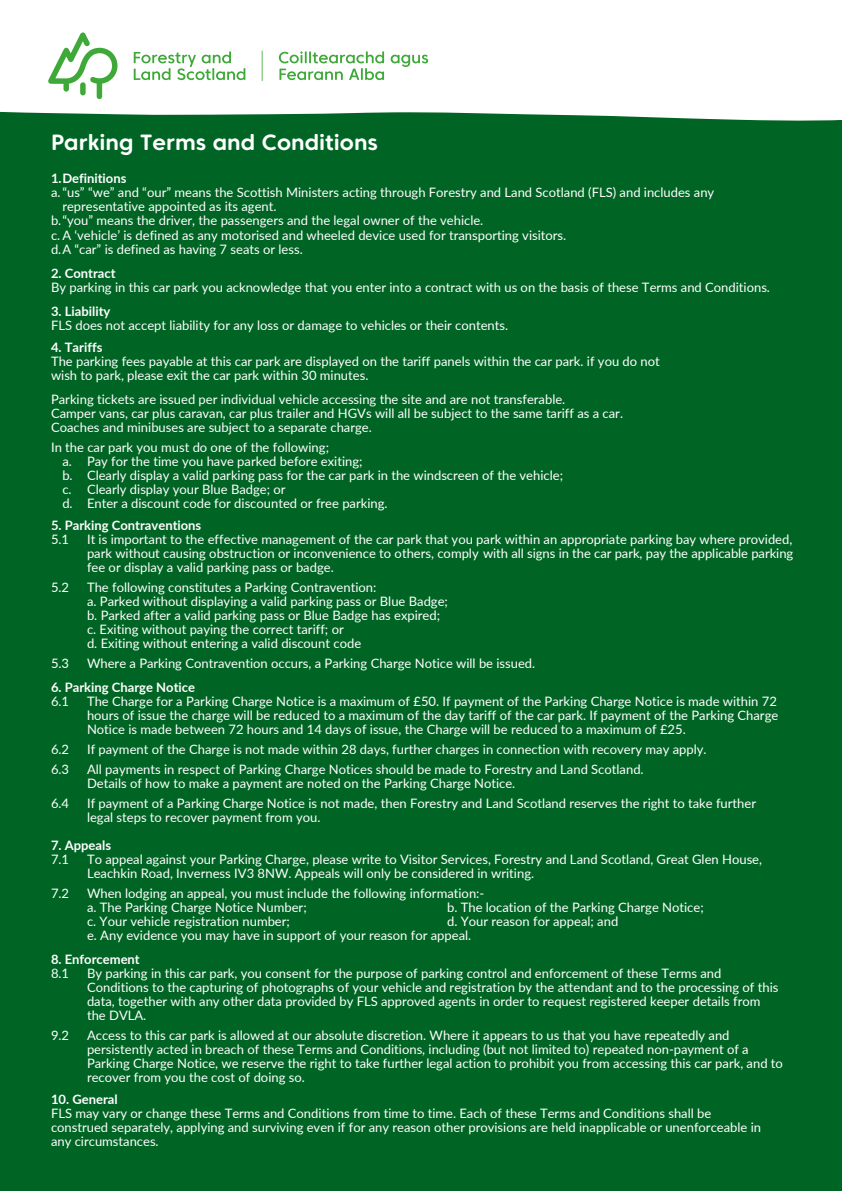
<style>
.page{position:relative;width:842px;height:1191px;background:#fff}
.page>*{position:absolute;margin:0;border:0;box-sizing:border-box;transform-origin:0 0}
.FLS-bodycopy{font:700 22px "Core Sans CR 65";color:#fff}
.FLS-bodycopy-2{font:13px/14px "Lato";color:#fff}
.FLS-bodycopy-3{font:700 13px "Lato";color:#fff}
</style>
<div class="page">
<div style="left:0;top:9px;width:842px;height:1182px;background:#006524"></div>
<div style="left:0;top:9px;width:842px;height:112px;background:#fff"></div>
<svg style="left:134px;top:51px;width:111px;height:29px;background:#cde8cb"></svg>
<svg style="left:391px;top:55px;width:37px;height:12px"></svg>
<svg style="left:279px;top:51px;width:105px;height:29px;background:#c7e6c6"></svg>
<svg style="left:48px;top:32px;width:70px;height:67px;background:#cae7c8"></svg>
<hr style="left:262px;top:51px;width:1px;height:30px;background:#3ea938">
<p class="FLS-bodycopy" style="left:51px;top:129px;width:328px">Parking Terms and Conditions</p>
<p class="FLS-bodycopy-3" style="left:51px;top:169px;width:77px">1.Definitions</p>
<p class="FLS-bodycopy-2" style="left:62px;top:185px;width:653px;text-indent:-11px">a.“us” “we” and “our” means the Scottish Ministers acting through Forestry and Land Scotland (FLS) and includes any representative appointed as its agent.</p>
<p class="FLS-bodycopy-2" style="left:51px;top:213px;width:434px">b.“you” means the driver, the passengers and the legal owner of the vehicle.</p>
<p class="FLS-bodycopy-2" style="left:51px;top:227px;width:517px">c. A ‘vehicle’ is defined as any motorised and wheeled device used for transporting visitors.</p>
<p class="FLS-bodycopy-2" style="left:51px;top:241px;width:253px">d.A “car” is defined as having 7 seats or less.</p>
<p class="FLS-bodycopy-3" style="left:51px;top:263px;width:66px">2. Contract</p>
<p class="FLS-bodycopy-2" style="left:51px;top:279px;width:720px">By parking in this car park you acknowledge that you enter into a contract with us on the basis of these Terms and Conditions.</p>
<p class="FLS-bodycopy-3" style="left:51px;top:301px;width:61px">3. Liability</p>
<p class="FLS-bodycopy-2" style="left:51px;top:317px;width:459px">FLS does not accept liability for any loss or damage to vehicles or their contents.</p>
<p class="FLS-bodycopy-3" style="left:51px;top:337px;width:53px">4. Tariffs</p>
<p class="FLS-bodycopy-2" style="left:51px;top:353px;width:610px">The parking fees payable at this car park are displayed on the tariff panels within the car park. if you do not</p>
<p class="FLS-bodycopy-2" style="left:51px;top:367px;width:319px">wish to park, please exit the car park within 30 minutes.</p>
<p class="FLS-bodycopy-2" style="left:51px;top:391px;width:573px">Parking tickets are issued per individual vehicle accessing the site and are not transferable.<br>Camper vans, car plus caravan, car plus trailer and HGVs will all be subject to the same tariff as a car.</p>
<p class="FLS-bodycopy-2" style="left:51px;top:419px;width:322px">Coaches and minibuses are subject to a separate charge.</p>
<p class="FLS-bodycopy-2" style="left:51px;top:439px;width:280px">In the car park you must do one of the following;</p>
<p class="FLS-bodycopy-2" style="left:62px;top:453px;width:302px">a. Pay for the time you have parked before exiting;</p>
<p class="FLS-bodycopy-2" style="left:62px;top:467px;width:502px">b. Clearly display a valid parking pass for the car park in the windscreen of the vehicle;</p>
<p class="FLS-bodycopy-2" style="left:62px;top:481px;width:225px">c. Clearly display your Blue Badge; or</p>
<p class="FLS-bodycopy-2" style="left:62px;top:495px;width:327px">d. Enter a discount code for discounted or free parking.</p>
<p class="FLS-bodycopy-3" style="left:51px;top:515px;width:152px">5. Parking Contraventions</p>
<p class="FLS-bodycopy-2" style="left:51px;top:531px;width:20px">5.1</p>
<p class="FLS-bodycopy-2" style="left:87px;top:531px;width:708px;text-align:justify">It is important to the effective management of the car park that you park within an appropriate parking bay where provided, park without causing obstruction or inconvenience to others, comply with all signs in the car park, pay the applicable parking fee or display a valid parking pass or badge.</p>
<p class="FLS-bodycopy-2" style="left:51px;top:579px;width:20px">5.2</p>
<p class="FLS-bodycopy-2" style="left:87px;top:579px;width:291px">The following constitutes a Parking Contravention:</p>
<p class="FLS-bodycopy-2" style="left:87px;top:593px;width:362px">a. Parked without displaying a valid parking pass or Blue Badge;</p>
<p class="FLS-bodycopy-2" style="left:87px;top:607px;width:355px">b. Parked after a valid parking pass or Blue Badge has expired;</p>
<p class="FLS-bodycopy-2" style="left:87px;top:621px;width:258px">c. Exiting without paying the correct tariff; or</p>
<p class="FLS-bodycopy-2" style="left:87px;top:635px;width:276px">d. Exiting without entering a valid discount code</p>
<p class="FLS-bodycopy-2" style="left:51px;top:655px;width:20px">5.3</p>
<p class="FLS-bodycopy-2" style="left:87px;top:655px;width:450px">Where a Parking Contravention occurs, a Parking Charge Notice will be issued.</p>
<p class="FLS-bodycopy-3" style="left:51px;top:677px;width:146px">6. Parking Charge Notice</p>
<p class="FLS-bodycopy-2" style="left:51px;top:693px;width:20px">6.1</p>
<p class="FLS-bodycopy-2" style="left:87px;top:693px;width:693px;text-align:justify">The Charge for a Parking Charge Notice is a maximum of £50. If payment of the Parking Charge Notice is made within 72 hours of issue the charge will be reduced to a maximum of the day tariff of the car park. If payment of the Parking Charge Notice is made between 72 hours and 14 days of issue, the Charge will be reduced to a maximum of £25.</p>
<p class="FLS-bodycopy-2" style="left:51px;top:741px;width:20px">6.2</p>
<p class="FLS-bodycopy-2" style="left:87px;top:741px;width:621px">If payment of the Charge is not made within 28 days, further charges in connection with recovery may apply.</p>
<p class="FLS-bodycopy-2" style="left:51px;top:761px;width:20px">6.3</p>
<p class="FLS-bodycopy-2" style="left:87px;top:761px;width:558px">All payments in respect of Parking Charge Notices should be made to Forestry and Land Scotland.<br>Details of how to make a payment are noted on the Parking Charge Notice.</p>
<p class="FLS-bodycopy-2" style="left:51px;top:795px;width:20px">6.4</p>
<p class="FLS-bodycopy-2" style="left:87px;top:795px;width:670px">If payment of a Parking Charge Notice is not made, then Forestry and Land Scotland reserves the right to take further legal steps to recover payment from you.</p>
<p class="FLS-bodycopy-3" style="left:51px;top:835px;width:62px">7. Appeals</p>
<p class="FLS-bodycopy-2" style="left:51px;top:851px;width:20px">7.1</p>
<p class="FLS-bodycopy-2" style="left:87px;top:851px;width:677px">To appeal against your Parking Charge, please write to Visitor Services, Forestry and Land Scotland, Great Glen House,<br>Leachkin Road, Inverness IV3 8NW. Appeals will only be considered in writing.</p>
<p class="FLS-bodycopy-2" style="left:51px;top:885px;width:20px">7.2</p>
<p class="FLS-bodycopy-2" style="left:87px;top:885px;width:399px">When lodging an appeal, you must include the following information:-</p>
<p class="FLS-bodycopy-2" style="left:87px;top:899px;width:221px">a. The Parking Charge Notice Number;</p>
<p class="FLS-bodycopy-2" style="left:447px;top:899px;width:258px">b. The location of the Parking Charge Notice;</p>
<p class="FLS-bodycopy-2" style="left:87px;top:913px;width:204px">c. Your vehicle registration number;</p>
<p class="FLS-bodycopy-2" style="left:447px;top:913px;width:173px">d. Your reason for appeal; and</p>
<p class="FLS-bodycopy-2" style="left:87px;top:927px;width:386px">e. Any evidence you may have in support of your reason for appeal.</p>
<p class="FLS-bodycopy-3" style="left:51px;top:949px;width:90px">8. Enforcement</p>
<p class="FLS-bodycopy-2" style="left:51px;top:965px;width:20px">8.1</p>
<p class="FLS-bodycopy-2" style="left:87px;top:965px;width:693px">By parking in this car park, you consent for the purpose of parking control and enforcement of these Terms and<br>Conditions to the capturing of photographs of your vehicle and registration by the attendant and to the processing of this data, together with any other data provided by FLS approved agents in order to request registered keeper details from</p>
<p class="FLS-bodycopy-2" style="left:87px;top:1007px;width:61px">the DVLA.</p>
<p class="FLS-bodycopy-2" style="left:51px;top:1027px;width:20px">9.2</p>
<p class="FLS-bodycopy-2" style="left:87px;top:1027px;width:697px">Access to this car park is allowed at our absolute discretion. Where it appears to us that you have repeatedly and persistently acted in breach of these Terms and Conditions, including (but not limited to) repeated non-payment of a Parking Charge Notice, we reserve the right to take further legal action to prohibit you from accessing this car park, and to recover from you the cost of doing so.</p>
<p class="FLS-bodycopy-3" style="left:51px;top:1089px;width:68px">10. General</p>
<p class="FLS-bodycopy-2" style="left:51px;top:1105px;width:662px">FLS may vary or change these Terms and Conditions from time to time. Each of these Terms and Conditions shall be</p>
<p class="FLS-bodycopy-2" style="left:51px;top:1119px;width:712px">construed separately, applying and surviving even if for any reason other provisions are held inapplicable or unenforceable in</p>
<p class="FLS-bodycopy-2" style="left:51px;top:1133px;width:109px">any circumstances.</p>
</div>
